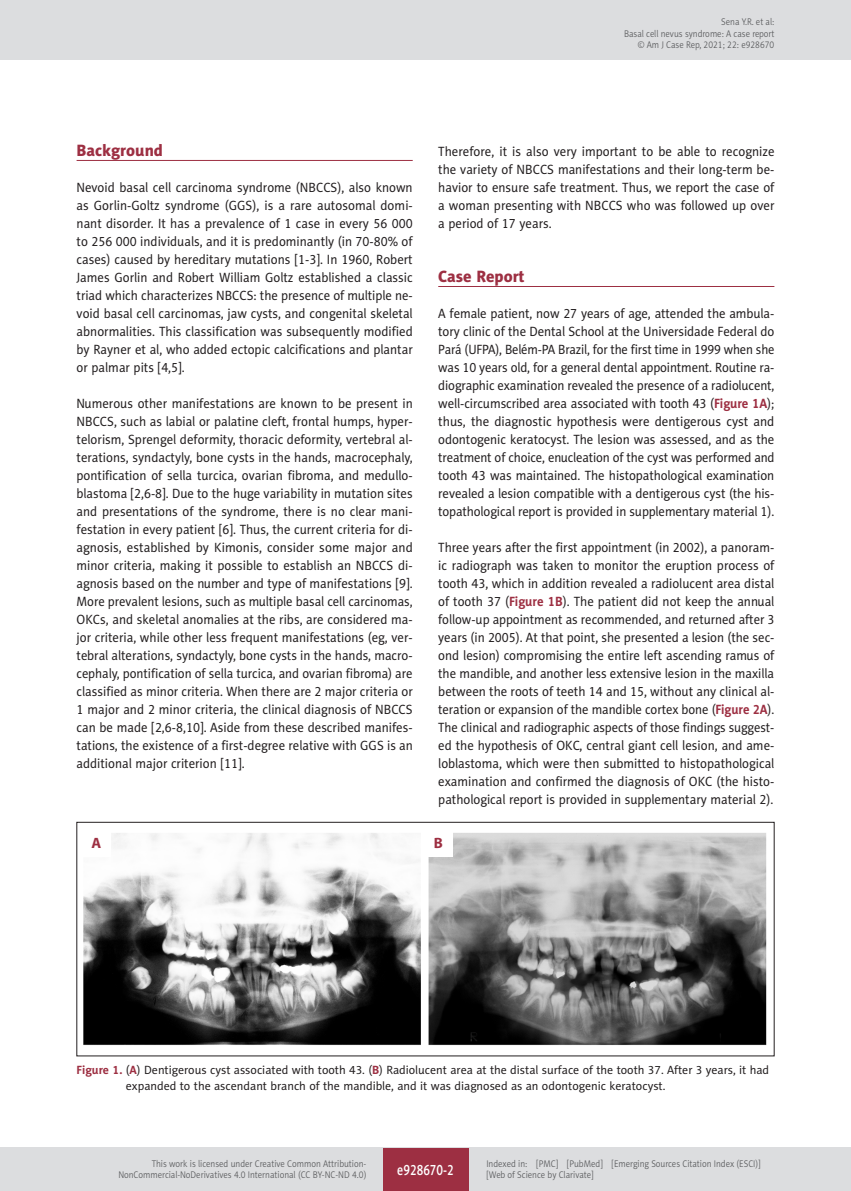
<style>
.page{position:relative;width:851px;height:1191px;background:#fff}
.page>*{position:absolute;margin:0;border:0;box-sizing:border-box;transform-origin:0 0}
.AJCR_Headline_1{font:16.5px "Naomi Sans EFN Heavy";color:#9d2f42}
.AJCR_e-PAGINA{font:15px "Naomi Sans EFN Medium";color:#fff;scale:.8 1}
.t1{font:700 15px "Myriad Pro";color:#9d2f42}
.AJCR_Body{font:13.5px/18px "Naomi Sans EFN";color:#231f20;text-align:justify;scale:.95 1}
.AJCR_Rycina_tytul{font:12px/15.8px "Naomi Sans EFN";color:#231f20}
.AJCR_pagina_zywa{font:9.75px/11.2px "Naomi Sans EFN Light";color:#57585a;text-align:right;scale:.9 1}
.AJCR_pagina_sygnatur{font:9.75px "Naomi Sans EFN Light";color:#57585a;scale:.9 1}
.s1{font-weight:700;color:#9d2f42}
</style>
<div class="page">
<hr style="left:77px;top:160px;width:335px;height:1px;background:#9d2f42">
<hr style="left:438px;top:286px;width:336px;height:1px;background:#9d2f42">
<img style="left:83px;top:833px;width:684px;height:213px">
<div style="left:77px;top:822px;width:697px;height:234px;border:1px solid #231f20"></div>
<div style="left:82px;top:828px;width:29px;height:28px;background:#fff"></div>
<div style="left:423px;top:828px;width:30px;height:28px;background:#fff"></div>
<div style="left:0;top:0;width:850px;height:60px;background:#dcdddf"></div>
<hr style="left:850px;top:0;width:1px;height:60px;background:#dcdddf">
<div style="left:0;top:1148px;width:850px;height:43px;background:#dcdddf"></div>
<div style="left:383px;top:1147px;width:85px;height:43px;background:#9d2f42"></div>
<p class="AJCR_pagina_zywa" style="left:624px;top:16px;width:168px">Sena Y.R. et al:<br>Basal cell nevus syndrome: A case report</p>
<p class="AJCR_pagina_sygnatur" style="left:637px;top:39px;width:153px">© Am J Case Rep, 2021; 22: e928670</p>
<p class="AJCR_Headline_1" style="left:77px;top:140px;width:88px">Background</p>
<p class="AJCR_Body" style="left:77px;top:178px;width:355px">Nevoid basal cell carcinoma syndrome (NBCCS), also known as Gorlin-Goltz syndrome (GGS), is a rare autosomal domi&shy;nant disorder. It has a prevalence of 1 case in every 56 000 to 256 000 individuals, and it is predominantly (in 70-80% of cases) caused by hereditary mutations [1-3]. In 1960, Robert James Gorlin and Robert William Goltz established a classic triad which characterizes NBCCS: the presence of multiple ne&shy;void basal cell carcinomas, jaw cysts, and congenital skeletal abnormalities. This classification was subsequently modified by Rayner et al, who added ectopic calcifications and plantar or palmar pits [4,5].</p>
<p class="AJCR_Body" style="left:77px;top:394px;width:355px">Numerous other manifestations are known to be present in NBCCS, such as labial or palatine cleft, frontal humps, hyper&shy;telorism, Sprengel deformity, thoracic deformity, vertebral al&shy;terations, syndactyly, bone cysts in the hands, macrocephaly, pontification of sella turcica, ovarian fibroma, and medullo&shy;blastoma [2,6-8]. Due to the huge variability in mutation sites and presentations of the syndrome, there is no clear mani&shy;festation in every patient [6]. Thus, the current criteria for di&shy;agnosis, established by Kimonis, consider some major and minor criteria, making it possible to establish an NBCCS di&shy;agnosis based on the number and type of manifestations [9].<br>More prevalent lesions, such as multiple basal cell carcinomas, OKCs, and skeletal anomalies at the ribs, are considered ma&shy;jor criteria, while other less frequent manifestations (eg, ver&shy;tebral alterations, syndactyly, bone cysts in the hands, macro&shy;cephaly, pontification of sella turcica, and ovarian fibroma) are classified as minor criteria. When there are 2 major criteria or 1 major and 2 minor criteria, the clinical diagnosis of NBCCS can be made [2,6-8,10]. Aside from these described manifes&shy;tations, the existence of a first-degree relative with GGS is an additional major criterion [11].</p>
<p class="AJCR_Body" style="left:438px;top:142px;width:355px">Therefore, it is also very important to be able to recognize the variety of NBCCS manifestations and their long-term be&shy;havior to ensure safe treatment. Thus, we report the case of a woman presenting with NBCCS who was followed up over a period of 17 years.</p>
<p class="AJCR_Headline_1" style="left:438px;top:266px;width:88px">Case Report</p>
<p class="AJCR_Body" style="left:438px;top:304px;width:355px">A female patient, now 27 years of age, attended the ambula&shy;tory clinic of the Dental School at the Universidade Federal do Pará (UFPA), Belém-PA Brazil, for the first time in 1999 when she was 10 years old, for a general dental appointment. Routine ra&shy;diographic examination revealed the presence of a radiolucent, well-circumscribed area associated with tooth 43 (<span class="s1">Figure 1A</span>); thus, the diagnostic hypothesis were dentigerous cyst and odontogenic keratocyst. The lesion was assessed, and as the treatment of choice, enucleation of the cyst was performed and tooth 43 was maintained. The histopathological examination revealed a lesion compatible with a dentigerous cyst (the his&shy;topathological report is provided in supplementary material 1).</p>
<p class="AJCR_Body" style="left:438px;top:538px;width:355px">Three years after the first appointment (in 2002), a panoram&shy;ic radiograph was taken to monitor the eruption process of tooth 43, which in addition revealed a radiolucent area distal of tooth 37 (<span class="s1">Figure 1B</span>). The patient did not keep the annual follow-up appointment as recommended, and returned after 3 years (in 2005). At that point, she presented a lesion (the sec&shy;ond lesion) compromising the entire left ascending ramus of the mandible, and another less extensive lesion in the maxilla between the roots of teeth 14 and 15, without any clinical al&shy;teration or expansion of the mandible cortex bone (<span class="s1">Figure 2A</span>).<br>The clinical and radiographic aspects of those findings suggest&shy;ed the hypothesis of OKC, central giant cell lesion, and ame&shy;loblastoma, which were then submitted to histopathological examination and confirmed the diagnosis of OKC (the histo&shy;pathological report is provided in supplementary material 2).</p>
<p class="t1" style="left:91px;top:833px;width:11px">A</p>
<p class="t1" style="left:433px;top:833px;width:11px">B</p>
<p class="AJCR_Rycina_tytul" style="left:126px;top:1062px;width:644px;text-indent:-49px"><span class="s1">Figure 1.</span> (<span class="s1">A</span>) Dentigerous cyst associated with tooth 43. (<span class="s1">B</span>) Radiolucent area at the distal surface of the tooth 37. After 3 years, it had expanded to the ascendant branch of the mandible, and it was diagnosed as an odontogenic keratocyst.</p>
<p class="AJCR_pagina_zywa" style="left:118px;top:1158px;width:277px">This work is licensed under Creative Common Attribution-<br>NonCommercial-NoDerivatives 4.0 International (CC BY-NC-ND 4.0)</p>
<p class="AJCR_e-PAGINA" style="left:397px;top:1160px;width:72px">e928670-2</p>
<p class="AJCR_pagina_zywa" style="left:486px;top:1158px;width:306px;text-align:left">Indexed in: [PMC] [PubMed] [Emerging Sources Citation Index (ESCI)] [Web of Science by Clarivate]</p>
</div>
